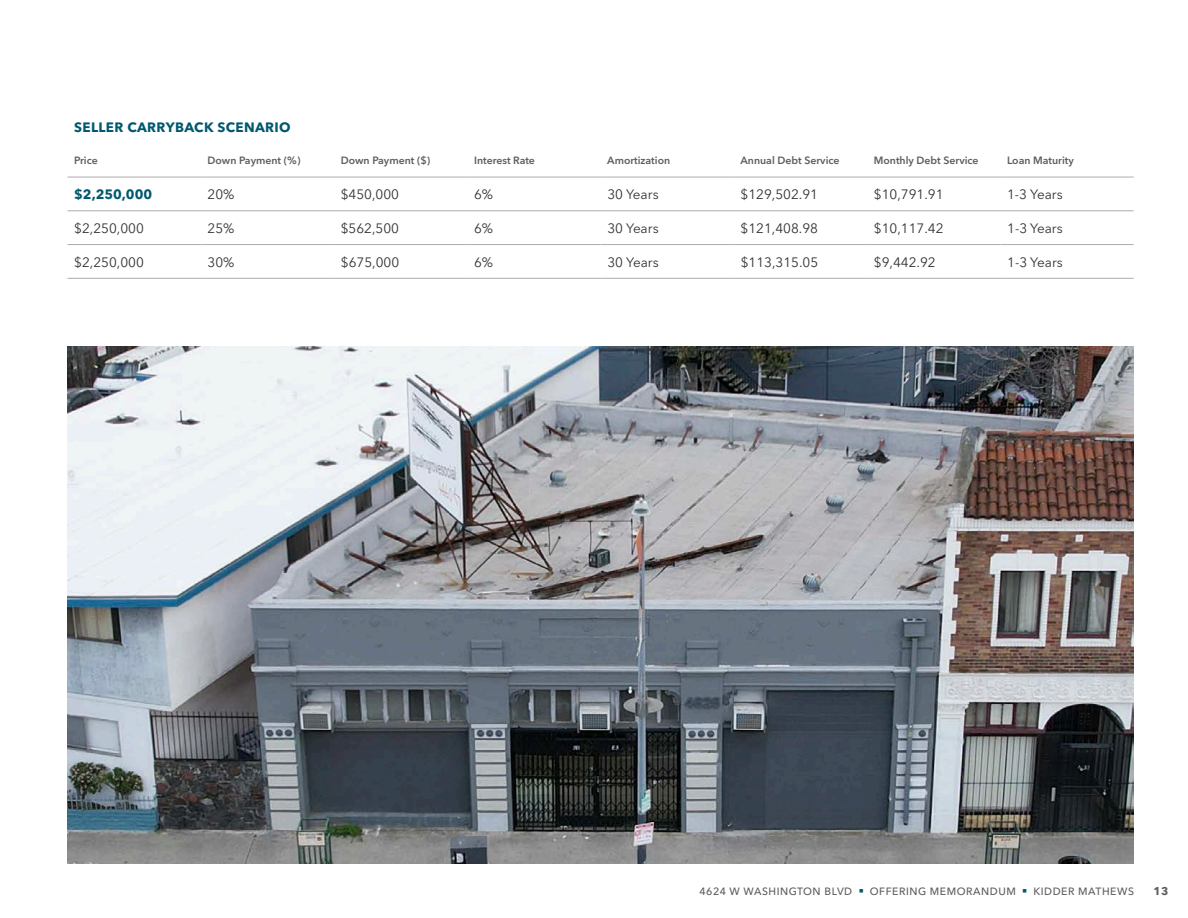
<style>
.page{position:relative;width:1188px;height:918px;background:#fff}
.page>*{position:absolute;margin:0;border:0;box-sizing:border-box;transform-origin:0 0}
.Table_Input{font:13.5px "Avenir Next LT Pro";color:#313234}
.Table_Title_-_Midnig{font:700 13.5px "Avenir Next LT Pro";letter-spacing:.025em;color:#00586f}
.Table_Input_Emphasis{font:700 13.5px "Avenir Next LT Pro";color:#00586f}
.t1{font:700 11.25px "Avenir Next LT Pro";color:#5e5d5d}
.Table_Descriptor{font:600 10.5px "Avenir Next LT Pro";color:#5e5d5d}
.t2{font:500 10.5px "Avenir Next LT Pro";letter-spacing:.05em;color:#5e5d5d}
.s1{color:#00586f}
</style>
<div class="page">
<hr style="left:68px;top:278px;width:133px;height:1px;background:#afabac">
<hr style="left:201px;top:278px;width:133px;height:1px;background:#afabac">
<hr style="left:334px;top:278px;width:133px;height:1px;background:#afabac">
<hr style="left:467px;top:278px;width:134px;height:1px;background:#afabac">
<hr style="left:601px;top:278px;width:133px;height:1px;background:#afabac">
<hr style="left:734px;top:278px;width:133px;height:1px;background:#afabac">
<hr style="left:867px;top:278px;width:133px;height:1px;background:#afabac">
<hr style="left:1000px;top:278px;width:134px;height:1px;background:#afabac">
<hr style="left:68px;top:177px;width:133px;height:1px;background:#afabac">
<hr style="left:201px;top:177px;width:133px;height:1px;background:#afabac">
<hr style="left:334px;top:177px;width:133px;height:1px;background:#afabac">
<hr style="left:467px;top:177px;width:134px;height:1px;background:#afabac">
<hr style="left:601px;top:177px;width:133px;height:1px;background:#afabac">
<hr style="left:734px;top:177px;width:133px;height:1px;background:#afabac">
<hr style="left:867px;top:177px;width:133px;height:1px;background:#afabac">
<hr style="left:1000px;top:177px;width:134px;height:1px;background:#afabac">
<hr style="left:68px;top:210px;width:133px;height:1px;background:#afabac">
<hr style="left:201px;top:210px;width:133px;height:1px;background:#afabac">
<hr style="left:334px;top:210px;width:133px;height:1px;background:#afabac">
<hr style="left:467px;top:210px;width:134px;height:1px;background:#afabac">
<hr style="left:601px;top:210px;width:133px;height:1px;background:#afabac">
<hr style="left:734px;top:210px;width:133px;height:1px;background:#afabac">
<hr style="left:867px;top:210px;width:133px;height:1px;background:#afabac">
<hr style="left:1000px;top:210px;width:134px;height:1px;background:#afabac">
<hr style="left:68px;top:244px;width:133px;height:1px;background:#afabac">
<hr style="left:201px;top:244px;width:133px;height:1px;background:#afabac">
<hr style="left:334px;top:244px;width:133px;height:1px;background:#afabac">
<hr style="left:467px;top:244px;width:134px;height:1px;background:#afabac">
<hr style="left:601px;top:244px;width:133px;height:1px;background:#afabac">
<hr style="left:734px;top:244px;width:133px;height:1px;background:#afabac">
<hr style="left:867px;top:244px;width:133px;height:1px;background:#afabac">
<hr style="left:1000px;top:244px;width:134px;height:1px;background:#afabac">
<img style="left:68px;top:347px;width:1066px;height:517px">
<p class="Table_Title_-_Midnig" style="left:74px;top:119px;width:218px">SELLER CARRYBACK SCENARIO</p>
<p class="Table_Descriptor" style="left:74px;top:154px;width:25px">Price</p>
<p class="Table_Descriptor" style="left:208px;top:154px;width:94px">Down Payment (%)</p>
<p class="Table_Descriptor" style="left:341px;top:154px;width:91px">Down Payment ($)</p>
<p class="Table_Descriptor" style="left:474px;top:154px;width:62px">Interest Rate</p>
<p class="Table_Descriptor" style="left:607px;top:154px;width:64px">Amortization</p>
<p class="Table_Descriptor" style="left:741px;top:154px;width:101px">Annual Debt Service</p>
<p class="Table_Descriptor" style="left:874px;top:154px;width:106px">Monthly Debt Service</p>
<p class="Table_Descriptor" style="left:1007px;top:154px;width:68px">Loan Maturity</p>
<p class="Table_Input_Emphasis" style="left:74px;top:186px;width:79px">$2,250,000</p>
<p class="Table_Input" style="left:208px;top:186px;width:28px">20%</p>
<p class="Table_Input" style="left:341px;top:186px;width:60px">$450,000</p>
<p class="Table_Input" style="left:474px;top:186px;width:21px">6%</p>
<p class="Table_Input" style="left:607px;top:186px;width:53px">30 Years</p>
<p class="Table_Input" style="left:741px;top:186px;width:79px">$129,502.91</p>
<p class="Table_Input" style="left:874px;top:186px;width:71px">$10,791.91</p>
<p class="Table_Input" style="left:1007px;top:186px;width:57px">1-3 Years</p>
<p class="Table_Input" style="left:74px;top:220px;width:71px">$2,250,000</p>
<p class="Table_Input" style="left:208px;top:220px;width:28px">25%</p>
<p class="Table_Input" style="left:341px;top:220px;width:60px">$562,500</p>
<p class="Table_Input" style="left:474px;top:220px;width:21px">6%</p>
<p class="Table_Input" style="left:607px;top:220px;width:53px">30 Years</p>
<p class="Table_Input" style="left:741px;top:220px;width:79px">$121,408.98</p>
<p class="Table_Input" style="left:874px;top:220px;width:71px">$10,117.42</p>
<p class="Table_Input" style="left:1007px;top:220px;width:57px">1-3 Years</p>
<p class="Table_Input" style="left:74px;top:254px;width:71px">$2,250,000</p>
<p class="Table_Input" style="left:208px;top:254px;width:28px">30%</p>
<p class="Table_Input" style="left:341px;top:254px;width:60px">$675,000</p>
<p class="Table_Input" style="left:474px;top:254px;width:21px">6%</p>
<p class="Table_Input" style="left:607px;top:254px;width:53px">30 Years</p>
<p class="Table_Input" style="left:741px;top:254px;width:79px">$113,315.05</p>
<p class="Table_Input" style="left:874px;top:254px;width:63px">$9,442.92</p>
<p class="Table_Input" style="left:1007px;top:254px;width:57px">1-3 Years</p>
<p class="t2" style="left:699px;top:885px;width:436px">4624 W WASHINGTON BLVD <span class="s1">■</span> OFFERING MEMORANDUM <span class="s1">■</span> KIDDER MATHEWS</p>
<p class="t1" style="left:1153px;top:884px;width:17px">13</p>
</div>
